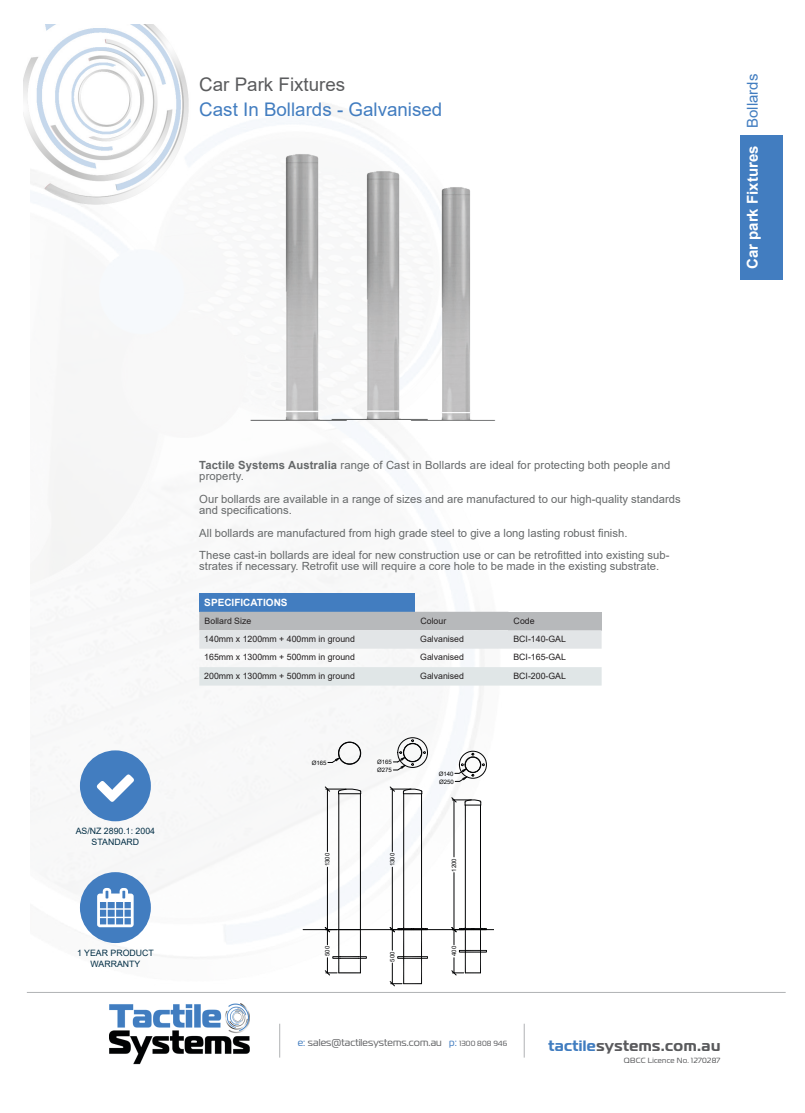
<style>
.page{position:relative;width:805px;height:1113px;background:#fff}
.page>*{position:absolute;margin:0;border:0;box-sizing:border-box;transform-origin:0 0}
.t1{font:18.75px "Arial";color:#427dc0}
.t2{font:18.75px "Arial";color:#5a5b5d}
.t3{font:700 15px "Magistral";letter-spacing:.03em;color:#417dc0}
.t4{font:700 15px "Arial";color:#fff}
.t5{font:15px "Arial";color:#427dc0}
.t6{font:11.25px/11.2px "Arial";color:#66696a}
.t7{font:10px "Magistral";letter-spacing:.01em;color:#636466}
.t8{font:700 10px "Arial";color:#fff}
.t9{font:8.75px "Arial";color:#231f20}
.t10{font:8.75px/10.5px "Arial";color:#032f46;text-align:center}
.t11{font:7.5px "Magistral";letter-spacing:.03em;color:#595a5c}
.t12{font:6px/8.1px "Arial";color:#020304}
.s1{font-weight:700}
.s2{color:#427dc0}
.s3{color:#626366}
.s4{font-size:7.5px;color:#646568}
.s5{color:#5a5a5d}
.s6{color:#595a5c}
</style>
<div class="page">
<img style="left:24px;top:24px;width:156px;height:159px">
<hr style="left:27px;top:992px;width:758px;height:1px;background:#b0b2b4">
<hr style="left:279px;top:1023px;width:1px;height:34px;background:#b0b2b4">
<hr style="left:523px;top:1023px;width:1px;height:34px;background:#b0b2b4">
<img style="left:31px;top:63px;width:490px;height:924px">
<img style="left:110px;top:1003px;width:139px;height:62px">
<div style="left:80px;top:750px;width:71px;height:71px;background:#427dc0;border-radius:50%"></div>
<svg style="left:88px;top:758px;width:55px;height:55px"></svg>
<div style="left:80px;top:872px;width:71px;height:71px;background:#427dc0;border-radius:50%"></div>
<svg style="left:97px;top:888px;width:37px;height:39px"></svg>
<div style="left:199px;top:593px;width:216px;height:18px;background:#427dc0"></div>
<svg style="left:199px;top:611px;width:402px;height:37px"></svg>
<div style="left:199px;top:667px;width:402px;height:18px;background:#e0e6e7"></div>
<div style="left:739px;top:135px;width:43px;height:145px;background:#427dc0"></div>
<hr style="left:421px;top:793px;width:1px;height:134px;background:#020304">
<hr style="left:403px;top:793px;width:1px;height:134px;background:#020304">
<hr style="left:465px;top:805px;width:1px;height:122px;background:#020304">
<hr style="left:480px;top:805px;width:1px;height:122px;background:#020304">
<div style="left:397px;top:737px;width:30px;height:30px;border:1px solid #020304;border-radius:50%"></div>
<div style="left:459px;top:751px;width:27px;height:27px;border:1px solid #020304;border-radius:50%"></div>
<hr style="left:392px;top:789px;width:1px;height:62px;background:#020304">
<hr style="left:392px;top:867px;width:1px;height:62px;background:#020304">
<svg style="left:390px;top:786px;width:32px;height:7px"></svg>
<hr style="left:453px;top:799px;width:1px;height:57px;background:#020304">
<hr style="left:453px;top:872px;width:1px;height:57px;background:#020304">
<svg style="left:451px;top:797px;width:30px;height:8px"></svg>
<svg style="left:393px;top:739px;width:32px;height:31px"></svg>
<svg style="left:454px;top:753px;width:30px;height:28px"></svg>
<hr style="left:303px;top:929px;width:190px;height:1px;background:#020304">
<svg style="left:390px;top:927px;width:37px;height:58px"></svg>
<svg style="left:451px;top:927px;width:35px;height:48px"></svg>
<hr style="left:338px;top:793px;width:1px;height:136px;background:#020304">
<hr style="left:360px;top:793px;width:1px;height:136px;background:#020304">
<svg style="left:328px;top:742px;width:33px;height:22px"></svg>
<hr style="left:327px;top:789px;width:1px;height:62px;background:#020304">
<hr style="left:327px;top:867px;width:1px;height:62px;background:#020304">
<svg style="left:325px;top:786px;width:36px;height:8px"></svg>
<svg style="left:325px;top:927px;width:41px;height:48px"></svg>
<img style="left:239px;top:131px;width:115px;height:305px">
<img style="left:319px;top:164px;width:116px;height:270px">
<img style="left:400px;top:166px;width:101px;height:268px">
<p class="t2" style="left:199px;top:71px;width:147px">Car Park Fixtures</p>
<p class="t1" style="left:199px;top:96px;width:244px">Cast In Bollards - Galvanised</p>
<p class="t5" style="left:741px;top:128px;width:56px;rotate:-90deg">Bollards</p>
<p class="t4" style="left:741px;top:269px;width:125px;rotate:-90deg">Car park Fixtures</p>
<p class="t10" style="left:76px;top:825px;width:81px">AS/NZ 2890.1: 2004</p>
<p class="t10" style="left:92px;top:836px;width:49px">STANDARD</p>
<p class="t10" style="left:77px;top:947px;width:78px">1 YEAR PRODUCT<br>WARRANTY</p>
<p class="t6" style="left:199px;top:459px;width:472px"><span class="s1">Tactile Systems Australia</span> range of Cast in Bollards are ideal for protecting both people and property.</p>
<p class="t6" style="left:199px;top:493px;width:482px">Our bollards are available in a range of sizes and are manufactured to our high-quality standards and specifications.</p>
<p class="t6" style="left:199px;top:527px;width:429px">All bollards are manufactured from high grade steel to give a long lasting robust finish.</p>
<p class="t6" style="left:199px;top:549px;width:471px">These cast-in bollards are ideal for new construction use or can be retrofitted into existing sub&shy;strates if necessary. Retrofit use will require a core hole to be made in the existing substrate.</p>
<p class="t8" style="left:204px;top:595px;width:85px">SPECIFICATIONS</p>
<p class="t9" style="left:204px;top:615px;width:48px">Bollard Size</p>
<p class="t9" style="left:420px;top:615px;width:27px">Colour</p>
<p class="t9" style="left:513px;top:615px;width:23px">Code</p>
<p class="t9" style="left:204px;top:632px;width:152px">140mm x 1200mm + 400mm in ground</p>
<p class="t9" style="left:420px;top:632px;width:45px">Galvanised</p>
<p class="t9" style="left:513px;top:632px;width:54px">BCI-140-GAL</p>
<p class="t9" style="left:204px;top:651px;width:152px">165mm x 1300mm + 500mm in ground</p>
<p class="t9" style="left:420px;top:651px;width:45px">Galvanised</p>
<p class="t9" style="left:513px;top:651px;width:54px">BCI-165-GAL</p>
<p class="t9" style="left:204px;top:669px;width:152px">200mm x 1300mm + 500mm in ground</p>
<p class="t9" style="left:420px;top:669px;width:45px">Galvanised</p>
<p class="t9" style="left:513px;top:669px;width:54px">BCI-200-GAL</p>
<p class="t12" style="left:311px;top:758px;width:16px">Ø165</p>
<p class="t12" style="left:377px;top:757px;width:16px">Ø165<br>Ø275</p>
<p class="t12" style="left:438px;top:769px;width:17px">Ø140<br>Ø250</p>
<p class="t12" style="left:323px;top:866px;width:15px;rotate:-90deg">1300</p>
<p class="t12" style="left:388px;top:866px;width:15px;rotate:-90deg">1300</p>
<p class="t12" style="left:449px;top:871px;width:15px;rotate:-90deg">1200</p>
<p class="t12" style="left:323px;top:956px;width:12px;rotate:-90deg">500</p>
<p class="t12" style="left:388px;top:961px;width:12px;rotate:-90deg">500</p>
<p class="t12" style="left:449px;top:956px;width:12px;rotate:-90deg">400</p>
<p class="t7" style="left:297px;top:1036px;width:211px"><span class="s2">e:</span> <span class="s3">sales</span>@tactilesystems.com.au <span class="s2">p:</span> <span class="s4">1300 808 946</span></p>
<h2 class="t3" style="left:548px;top:1035px;width:173px">tactile<span class="s5">systems</span><span class="s6">.com.au</span></h2>
<p class="t11" style="left:623px;top:1055px;width:98px">QBCC Licence No. 1270287</p>
</div>
